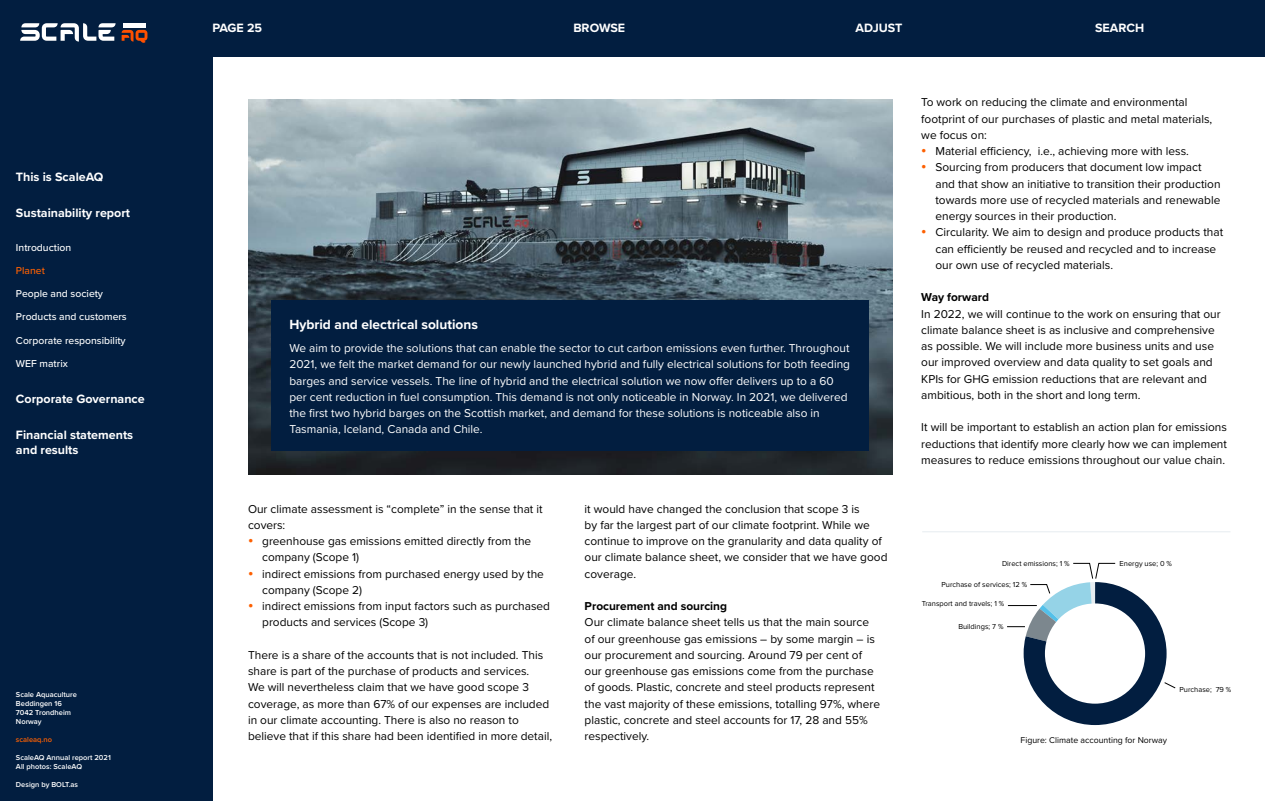
<style>
.page{position:relative;width:1265px;height:801px;background:#fff}
.page>*{position:absolute;margin:0;border:0;box-sizing:border-box;transform-origin:0 0}
.t1{font:700 13.75px "Proxima Nova";color:#fff}
.t2{font:700 12.5px/15px "Proxima Nova";color:#fff}
.t3{font:11.88px/16.2px "Proxima Nova";color:#000}
.t4{font:11.88px/16.2px "Proxima Nova";color:#fff}
.t5{font:700 11.88px "Proxima Nova";color:#000}
.t6{font:500 10.38px "Proxima Nova";color:#fff}
.t7{font:500 10.38px "Proxima Nova";color:#fd6002}
.t8{font:8.75px "Proxima Nova";color:#000}
.t9{font:600 7.5px/9px "Proxima Nova";color:#fff}
.t10{font:7.5px "Proxima Nova";color:#000}
.t11{font:600 7.5px "Proxima Nova";color:#fd6002}
.s1{color:#fd6002}
</style>
<div class="page">
<div style="left:0;top:57px;width:213px;height:744px;background:#021e40"></div>
<div style="left:0;top:0;width:1265px;height:57px;background:#021e40"></div>
<svg style="left:20px;top:23px;width:96px;height:19px"></svg>
<hr style="left:123px;top:23px;width:23px;height:4px;background:#fff">
<svg style="left:122px;top:30px;width:25px;height:13px"></svg>
<img style="left:248px;top:99px;width:645px;height:375px">
<div style="left:272px;top:300px;width:597px;height:151px;background:#021e40"></div>
<svg style="left:1007px;top:563px;width:169px;height:162px"></svg>
<hr style="left:922px;top:531px;width:308px;height:1px;background:#e6ecf0">
<p class="t2" style="left:16px;top:169px;width:89px">This is ScaleAQ</p>
<p class="t2" style="left:16px;top:205px;width:116px">Sustainability report</p>
<p class="t6" style="left:16px;top:240px;width:57px">Introduction</p>
<p class="t7" style="left:16px;top:263px;width:30px">Planet</p>
<p class="t6" style="left:16px;top:286px;width:89px">People and society</p>
<p class="t6" style="left:16px;top:309px;width:112px">Products and customers</p>
<p class="t6" style="left:16px;top:332px;width:111px">Corporate responsibility</p>
<p class="t6" style="left:16px;top:355px;width:53px">WEF matrix</p>
<p class="t2" style="left:16px;top:391px;width:130px">Corporate Governance</p>
<p class="t2" style="left:16px;top:427px;width:119px">Financial statements and results</p>
<p class="t9" style="left:16px;top:689px;width:62px">Scale Aquaculture<br>Beddingen 16<br>7042 Trondheim<br>Norway</p>
<p class="t11" style="left:16px;top:734px;width:38px">scaleaq.no</p>
<p class="t9" style="left:16px;top:752px;width:96px">ScaleAQ Annual report 2021<br>All photos: ScaleAQ</p>
<p class="t9" style="left:16px;top:779px;width:64px">Design by BOLT.as</p>
<p class="t2" style="left:213px;top:20px;width:51px">PAGE 25</p>
<p class="t2" style="left:573px;top:20px;width:53px">BROWSE</p>
<p class="t2" style="left:855px;top:20px;width:49px">ADJUST</p>
<p class="t2" style="left:1095px;top:20px;width:51px">SEARCH</p>
<p class="t1" style="left:289px;top:314px;width:190px">Hybrid and electrical solutions</p>
<p class="t4" style="left:289px;top:339px;width:562px">We aim to provide the solutions that can enable the sector to cut carbon emissions even further. Throughout 2021, we felt the market demand for our newly launched hybrid and fully electrical solutions for both feeding barges and service vessels. The line of hybrid and the electrical solution we now offer delivers up to a 60 per cent reduction in fuel consumption. This demand is not only noticeable in Norway. In 2021, we delivered the first two hybrid barges on the Scottish market, and demand for these solutions is noticeable also in Tasmania, Iceland, Canada and Chile.</p>
<p class="t3" style="left:248px;top:500px;width:296px">Our climate assessment is “complete” in the sense that it covers:</p>
<p class="t3" style="left:262px;top:532px;width:271px;text-indent:-14px"><span class="s1">•</span> greenhouse gas emissions emitted directly from the company (Scope 1)</p>
<p class="t3" style="left:262px;top:565px;width:283px;text-indent:-14px"><span class="s1">•</span> indirect emissions from purchased energy used by the company (Scope 2)</p>
<p class="t3" style="left:262px;top:597px;width:289px;text-indent:-14px"><span class="s1">•</span> indirect emissions from input factors such as purchased products and services (Scope 3)</p>
<p class="t3" style="left:248px;top:646px;width:306px">There is a share of the accounts that is not included. This share is part of the purchase of products and services.<br>We will nevertheless claim that we have good scope 3 coverage, as more than 67% of our expenses are included in our climate accounting. There is also no reason to believe that if this share had been identified in more detail,</p>
<p class="t3" style="left:585px;top:500px;width:304px">it would have changed the conclusion that scope 3 is<br>by far the largest part of our climate footprint. While we continue to improve on the granularity and data quality of our climate balance sheet, we consider that we have good coverage.</p>
<p class="t5" style="left:585px;top:597px;width:144px">Procurement and sourcing</p>
<p class="t3" style="left:585px;top:614px;width:297px">Our climate balance sheet tells us that the main source of our greenhouse gas emissions – by some margin – is our procurement and sourcing. Around 79 per cent of our greenhouse gas emissions come from the purchase of goods. Plastic, concrete and steel products represent the vast majority of these emissions, totalling 97%, where plastic, concrete and steel accounts for 17, 28 and 55% respectively.</p>
<p class="t3" style="left:921px;top:94px;width:293px">To work on reducing the climate and environmental footprint of our purchases of plastic and metal materials, we focus on:</p>
<p class="t3" style="left:921px;top:142px;width:269px"><span class="s1">•</span> Material efficiency, i.e., achieving more with less.</p>
<p class="t3" style="left:935px;top:159px;width:287px;text-indent:-14px"><span class="s1">•</span> Sourcing from producers that document low impact and that show an initiative to transition their production towards more use of recycled materials and renewable energy sources in their production.</p>
<p class="t3" style="left:935px;top:224px;width:289px;text-indent:-14px"><span class="s1">•</span> Circularity. We aim to design and produce products that can efficiently be reused and recycled and to increase our own use of recycled materials.</p>
<p class="t5" style="left:921px;top:288px;width:69px">Way forward</p>
<p class="t3" style="left:921px;top:305px;width:301px">In 2022, we will continue to the work on ensuring that our climate balance sheet is as inclusive and comprehensive as possible. We will include more business units and use our improved overview and data quality to set goals and KPIs for GHG emission reductions that are relevant and ambitious, both in the short and long term.</p>
<p class="t3" style="left:921px;top:419px;width:307px;text-align:justify">It will be important to establish an action plan for emissions reductions that identify more clearly how we can implement measures to reduce emissions throughout our value chain.</p>
<p class="t10" style="left:1002px;top:558px;width:69px">Direct emissions; 1 %</p>
<p class="t10" style="left:941px;top:579px;width:87px">Purchase of services; 12 %</p>
<p class="t10" style="left:922px;top:598px;width:84px">Transport and travels; 1 %</p>
<p class="t10" style="left:958px;top:621px;width:47px">Buildings; 7 %</p>
<p class="t10" style="left:1120px;top:558px;width:54px">Energy use; 0 %</p>
<p class="t10" style="left:1180px;top:684px;width:53px">Purchase; 79 %</p>
<p class="t8" style="left:1021px;top:733px;width:148px">Figure: Climate accounting for Norway</p>
</div>
